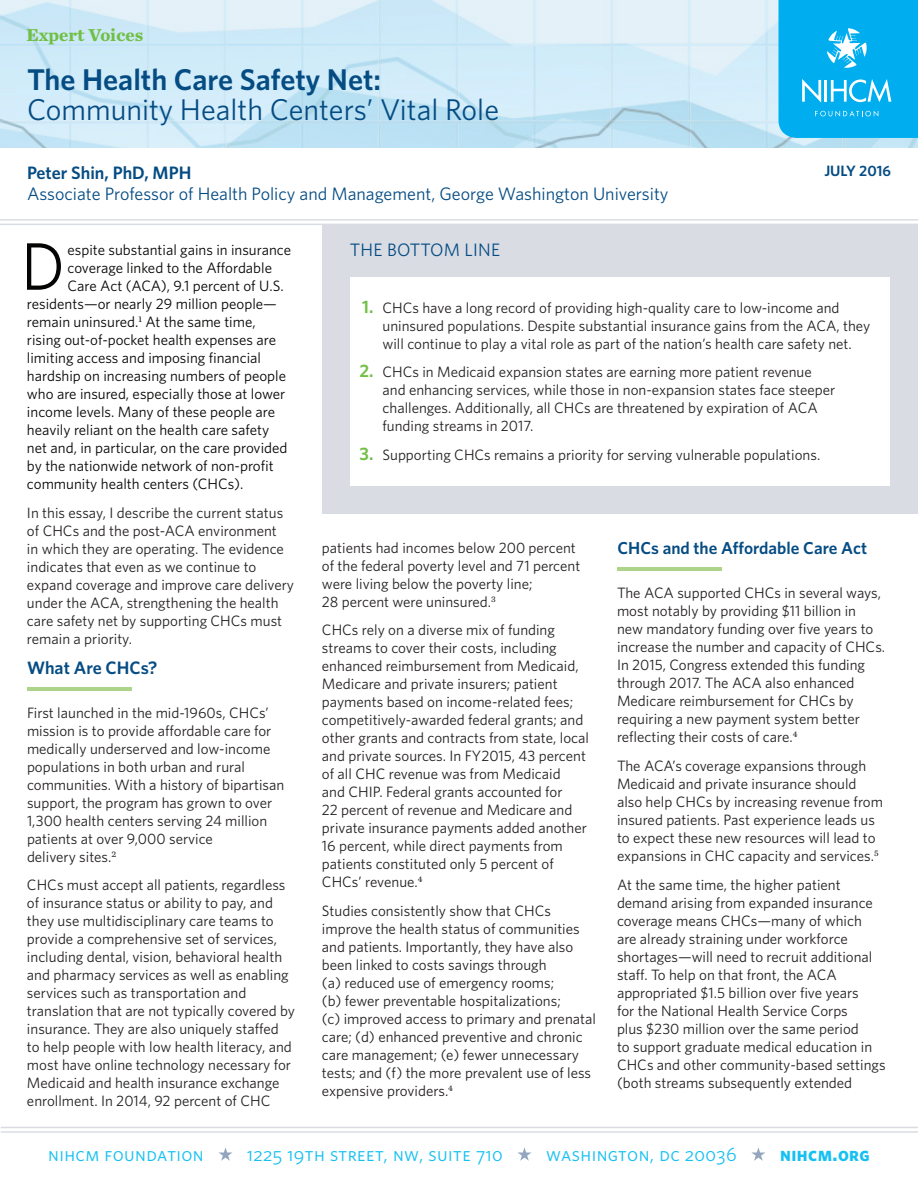
<style>
.page{position:relative;width:918px;height:1188px;background:#fff}
.page>*{position:absolute;margin:0;border:0;box-sizing:border-box;transform-origin:0 0}
.t1{font:30px "Whitney";color:#054c83}
.t2{font:600 30px "Whitney";color:#054c83}
.t3{font:19.5px "Whitney Book SC";letter-spacing:.02em;color:#15c0f2}
.t4{font:19.5px "Whitney Bold SC";letter-spacing:.02em;color:#15c0f2}
.t5{font:18px "Whitney";color:#054c83}
.t6{font:600 18px "Whitney";color:#054c83}
.t7{font:700 18px "Chronicle Text G3";color:#71bf44}
.t8{font:600 18px "Whitney";color:#71bf44}
.t9{font:600 17.25px "Whitney";color:#054c83}
.t10{font:15px/18px "Whitney";color:#231f20}
.t11{font:15px "Whitney";color:#040503}
.t12{font:600 15px "Whitney";color:#054c83}
</style>
<div class="page">
<img style="left:0;top:0;width:918px;height:147px">
<hr style="left:0;top:224px;width:918px;height:1px;background:#d9dce3">
<hr style="left:0;top:219px;width:918px;height:2px;background:#d9dce3">
<svg style="left:219px;top:1147px;width:14px;height:14px"></svg>
<svg style="left:517px;top:1147px;width:14px;height:14px"></svg>
<svg style="left:751px;top:1147px;width:14px;height:14px"></svg>
<hr style="left:27px;top:688px;width:104px;height:3px;background:#acd589">
<hr style="left:618px;top:568px;width:104px;height:3px;background:#acd589">
<svg style="left:778px;top:0;width:140px;height:138px;background:#14b4f0"></svg>
<svg style="left:27px;top:243px;width:34px;height:47px"></svg>
<hr style="left:1px;top:1131px;width:917px;height:2px;background:#d9dce3">
<hr style="left:1px;top:1127px;width:917px;height:1px;background:#d9dce3">
<div style="left:322px;top:225px;width:596px;height:289px;background:#d9dce3"></div>
<div style="left:350px;top:278px;width:540px;height:208px;background:#fff"></div>
<p class="t7" style="left:27px;top:20px;width:118px">Expert Voices</p>
<h1 class="t2" style="left:27px;top:61px;width:356px">The Health Care Safety Net:</h1>
<h1 class="t1" style="left:27px;top:92px;width:474px">Community Health Centers’ Vital Role</h1>
<p class="t6" style="left:27px;top:162px;width:166px">Peter Shin, PhD, MPH</p>
<p class="t5" style="left:27px;top:183px;width:643px">Associate Professor of Health Policy and Management, George Washington University</p>
<p class="t12" style="left:824px;top:162px;width:68px">JULY 2016</p>
<p class="t11" style="left:67px;top:241px;width:225px">espite substantial gains in insurance</p>
<p class="t11" style="left:67px;top:259px;width:206px">coverage linked to the Affordable</p>
<p class="t11" style="left:67px;top:277px;width:218px">Care Act (ACA), 9.1 percent of U.S.</p>
<p class="t11" style="left:27px;top:295px;width:251px">residents—or nearly 29 million people—</p>
<p class="t11" style="left:27px;top:313px;width:230px">remain uninsured.<sup>1</sup> At the same time,</p>
<p class="t11" style="left:27px;top:331px;width:251px">rising out-of-pocket health expenses are</p>
<p class="t11" style="left:27px;top:349px;width:236px">limiting access and imposing financial</p>
<p class="t11" style="left:27px;top:367px;width:261px">hardship on increasing numbers of people</p>
<p class="t11" style="left:27px;top:385px;width:260px">who are insured, especially those at lower</p>
<p class="t11" style="left:27px;top:403px;width:250px">income levels. Many of these people are</p>
<p class="t11" style="left:27px;top:421px;width:244px">heavily reliant on the health care safety</p>
<p class="t11" style="left:27px;top:439px;width:262px">net and, in particular, on the care provided</p>
<p class="t11" style="left:27px;top:457px;width:248px">by the nationwide network of non-profit</p>
<p class="t11" style="left:27px;top:475px;width:218px">community health centers (CHCs).</p>
<p class="t10" style="left:27px;top:504px;width:269px">In this essay, I describe the current status of CHCs and the post-ACA environment<br>in which they are operating. The evidence indicates that even as we continue to expand coverage and improve care delivery under the ACA, strengthening the health care safety net by supporting CHCs must remain a priority.</p>
<p class="t6" style="left:27px;top:657px;width:132px">What Are CHCs?</p>
<p class="t10" style="left:27px;top:703px;width:259px">First launched in the mid-1960s, CHCs’ mission is to provide affordable care for medically underserved and low-income populations in both urban and rural communities. With a history of bipartisan support, the program has grown to over 1,300 health centers serving 24 million patients at over 9,000 service<br>delivery sites.<sup>2</sup></p>
<p class="t10" style="left:27px;top:876px;width:270px">CHCs must accept all patients, regardless of insurance status or ability to pay, and they use multidisciplinary care teams to provide a comprehensive set of services, including dental, vision, behavioral health and pharmacy services as well as enabling services such as transportation and translation that are not typically covered by insurance. They are also uniquely staffed to help people with low health literacy, and most have online technology necessary for Medicaid and health insurance exchange enrollment. In 2014, 92 percent of CHC</p>
<p class="t5" style="left:350px;top:239px;width:152px">THE BOTTOM LINE</p>
<p class="t8" style="left:362px;top:296px;width:13px">1.</p>
<p class="t8" style="left:359px;top:360px;width:16px">2.</p>
<p class="t8" style="left:360px;top:443px;width:15px">3.</p>
<p class="t10" style="left:382px;top:298px;width:489px">CHCs have a long record of providing high-quality care to low-income and uninsured populations. Despite substantial insurance gains from the ACA, they will continue to play a vital role as part of the nation’s health care safety net.</p>
<p class="t10" style="left:382px;top:363px;width:454px">CHCs in Medicaid expansion states are earning more patient revenue and enhancing services, while those in non-expansion states face steeper challenges. Additionally, all CHCs are threatened by expiration of ACA funding streams in 2017.</p>
<p class="t10" style="left:382px;top:446px;width:439px">Supporting CHCs remains a priority for serving vulnerable populations.</p>
<p class="t10" style="left:322px;top:538px;width:260px">patients had incomes below 200 percent of the federal poverty level and 71 percent were living below the poverty line;<br>28 percent were uninsured.<sup>3</sup></p>
<p class="t10" style="left:322px;top:621px;width:269px">CHCs rely on a diverse mix of funding streams to cover their costs, including enhanced reimbursement from Medicaid, Medicare and private insurers; patient payments based on income-related fees; competitively-awarded federal grants; and other grants and contracts from state, local and private sources. In FY2015, 43 percent of all CHC revenue was from Medicaid<br>and CHIP. Federal grants accounted for<br>22 percent of revenue and Medicare and private insurance payments added another 16 percent, while direct payments from patients constituted only 5 percent of CHCs’ revenue.<sup>4</sup></p>
<p class="t10" style="left:322px;top:902px;width:276px">Studies consistently show that CHCs improve the health status of communities and patients. Importantly, they have also been linked to costs savings through<br>(a) reduced use of emergency rooms;<br>(b) fewer preventable hospitalizations;<br>(c) improved access to primary and prenatal care; (d) enhanced preventive and chronic care management; (e) fewer unnecessary tests; and (f) the more prevalent use of less expensive providers.<sup>4</sup></p>
<p class="t9" style="left:617px;top:538px;width:251px">CHCs and the Affordable Care Act</p>
<p class="t10" style="left:617px;top:584px;width:270px">The ACA supported CHCs in several ways, most notably by providing $11 billion in new mandatory funding over five years to increase the number and capacity of CHCs.<br>In 2015, Congress extended this funding through 2017. The ACA also enhanced Medicare reimbursement for CHCs by requiring a new payment system better reflecting their costs of care.<sup>4</sup></p>
<p class="t10" style="left:617px;top:756px;width:268px">The ACA’s coverage expansions through Medicaid and private insurance should also help CHCs by increasing revenue from insured patients. Past experience leads us to expect these new resources will lead to expansions in CHC capacity and services.<sup>5</sup></p>
<p class="t10" style="left:617px;top:875px;width:270px">At the same time, the higher patient demand arising from expanded insurance coverage means CHCs—many of which<br>are already straining under workforce shortages—will need to recruit additional staff. To help on that front, the ACA appropriated $1.5 billion over five years<br>for the National Health Service Corps<br>plus $230 million over the same period<br>to support graduate medical education in CHCs and other community-based settings (both streams subsequently extended</p>
<h2 class="t3" style="left:48px;top:1143px;width:157px">nihcm foundation</h2>
<h2 class="t3" style="left:247px;top:1143px;width:257px">1225 19th street, nw, suite 710</h2>
<h2 class="t3" style="left:546px;top:1143px;width:192px">washington, dc 20036</h2>
<h2 class="t4" style="left:780px;top:1142px;width:91px">nihcm.org</h2>
</div>
